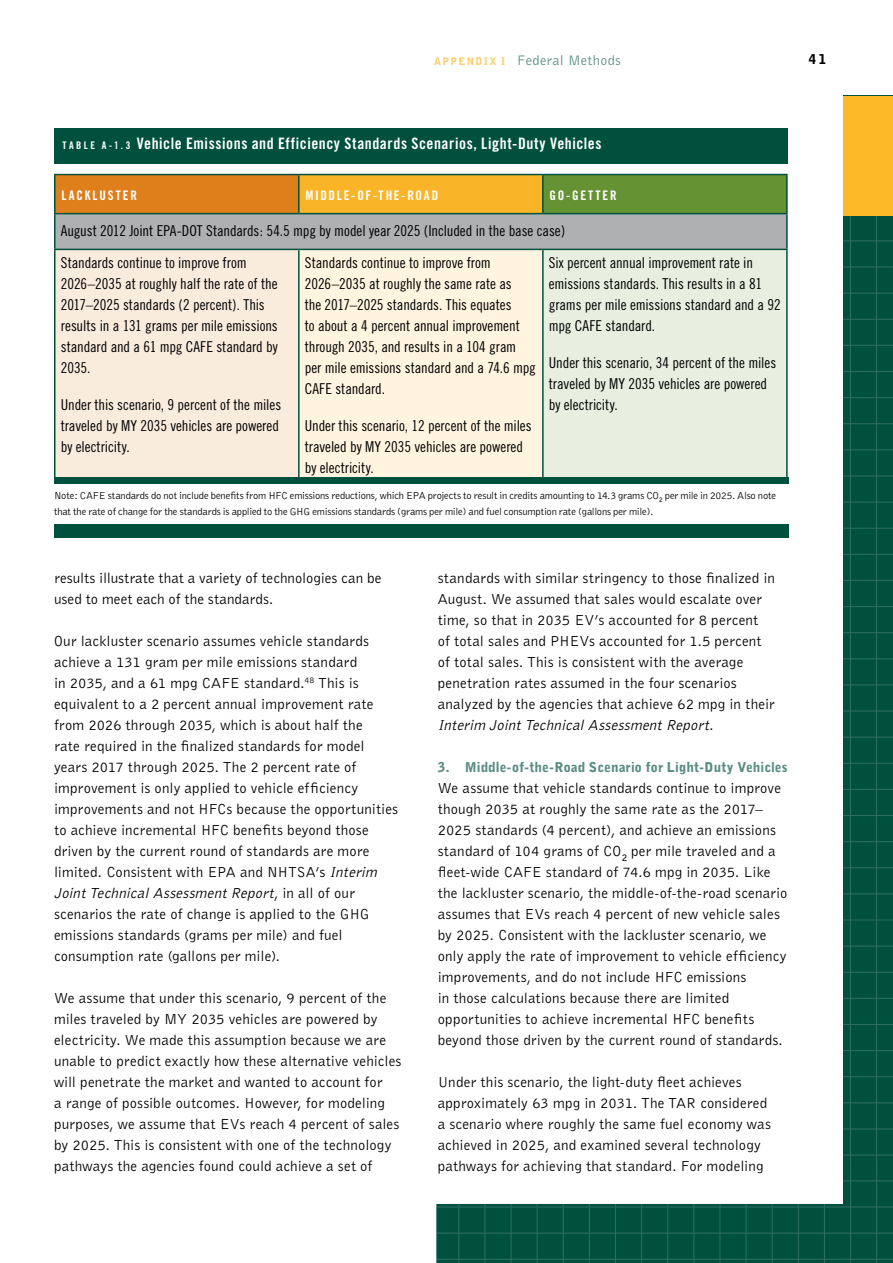
<style>
.page{position:relative;width:893px;height:1263px;background:#fff}
.page>*{position:absolute;margin:0;border:0;box-sizing:border-box;transform-origin:0 0}
.t1{font:15.75px "Trade Gothic Bold Cond Twenty";letter-spacing:.03em;color:#fff}
.t2{font:15px/21px "Bell Gothic BT";letter-spacing:.01em;color:#000}
.t3{font:15px/21px "Trade Gothic Cond Eighteen";letter-spacing:-.005em;color:#000}
.t4{font:14.25px "Bell Gothic BT";letter-spacing:.025em;color:#598d82}
.t5{font:900 13.5px "Bell Gothic BT";letter-spacing:.01em;color:#598d82}
.t6{font:900 13.5px "Bell Gothic";color:#000}
.t7{font:13.2px "Trade Gothic Bold Cond Twenty";letter-spacing:.145em;color:#fff}
.t8{font:300 10.5px/15.8px "Bell Gothic";letter-spacing:-.015em;color:#000}
.s1{font-weight:900;font-size:10.5px;color:#fdcf73}
.s2{font-size:10.5px}
.s3{font-style:italic}
</style>
<div class="page">
<svg style="left:844px;top:216px;width:49px;height:947px;background:#035240"></svg>
<div style="left:844px;top:96px;width:49px;height:120px;background:#fdb927"></div>
<svg style="left:436px;top:1163px;width:457px;height:100px;fill:#00503e"></svg>
<div style="left:55px;top:175px;width:244px;height:39px;background:#df7f1b"></div>
<div style="left:299px;top:175px;width:244px;height:39px;background:#fab427"></div>
<div style="left:543px;top:175px;width:244px;height:39px;background:#659233"></div>
<div style="left:55px;top:214px;width:732px;height:35px;background:#aeb0b2"></div>
<div style="left:55px;top:249px;width:244px;height:230px;background:#faecdd"></div>
<div style="left:299px;top:249px;width:244px;height:230px;background:#fef4df"></div>
<div style="left:543px;top:249px;width:244px;height:230px;background:#e8efe0"></div>
<hr style="left:54px;top:214px;width:2px;height:35px;background:#00503e">
<hr style="left:54px;top:249px;width:245px;height:1px;background:#00503e">
<hr style="left:54px;top:250px;width:2px;height:228px;background:#00503e">
<hr style="left:299px;top:249px;width:244px;height:1px;background:#00503e">
<hr style="left:298px;top:250px;width:2px;height:228px;background:#00503e">
<hr style="left:543px;top:249px;width:245px;height:1px;background:#00503e">
<hr style="left:542px;top:250px;width:2px;height:228px;background:#00503e">
<hr style="left:54px;top:213px;width:245px;height:1px;background:#00503e">
<hr style="left:299px;top:213px;width:244px;height:1px;background:#00503e">
<hr style="left:543px;top:213px;width:245px;height:1px;background:#00503e">
<hr style="left:786px;top:214px;width:2px;height:35px;background:#00503e">
<hr style="left:786px;top:250px;width:2px;height:228px;background:#00503e">
<hr style="left:54px;top:174px;width:245px;height:1px;background:#00503e">
<hr style="left:299px;top:174px;width:244px;height:1px;background:#00503e">
<hr style="left:543px;top:174px;width:245px;height:1px;background:#00503e">
<hr style="left:786px;top:175px;width:2px;height:38px;background:#00503e">
<hr style="left:54px;top:175px;width:1px;height:38px;background:#00503e">
<hr style="left:298px;top:175px;width:2px;height:38px;background:#00503e">
<hr style="left:542px;top:175px;width:2px;height:38px;background:#00503e">
<div style="left:54px;top:128px;width:733px;height:35px;background:#00503e"></div>
<div style="left:54px;top:477px;width:734px;height:7px;background:#00503e"></div>
<div style="left:54px;top:524px;width:734px;height:13px;background:#00503e"></div>
<p class="t4" style="left:434px;top:51px;width:188px"><span class="s1">Appendix I</span> Federal Methods</p>
<p class="t6" style="left:809px;top:51px;width:19px">41</p>
<p class="t1" style="left:63px;top:134px;width:540px"><span class="s2">t ab l e A -1. 3</span> Vehicle Emissions and Efficiency Standards Scenarios, Light-Duty Vehicles</p>
<p class="t7" style="left:62px;top:187px;width:8px">Lac</p>
<p class="t7" style="left:85px;top:187px;width:54px">kluster</p>
<p class="t7" style="left:306px;top:187px;width:110px">Middle-o f-the-Roa</p>
<p class="t7" style="left:432px;top:187px;width:8px">d</p>
<p class="t7" style="left:550px;top:187px;width:69px">Go -Getter</p>
<p class="t3" style="left:61px;top:215px;width:506px;line-height:31.5px">August 2012 Joint EPA-DOT Standards: 54.5 mpg by model year 2025 (Included in the base case)<br>Standards continue to improve from</p>
<p class="t3" style="left:61px;top:273px;width:219px">2026–2035 at roughly half the rate of the<br>2017–2025 standards (2 percent). This results in a 131 grams per mile emissions standard and a 61 mpg CAFE standard by<br>2035.</p>
<p class="t3" style="left:61px;top:393px;width:222px">Under this scenario, 9 percent of the miles traveled by MY 2035 vehicles are powered by electricity.</p>
<p class="t3" style="left:305px;top:252px;width:233px">Standards continue to improve from 2026–2035 at roughly the same rate as<br>the 2017–2025 standards. This equates<br>to about a 4 percent annual improvement through 2035, and results in a 104 gram per mile emissions standard and a 74.6 mpg CAFE standard.</p>
<p class="t3" style="left:305px;top:414px;width:228px">Under this scenario, 12 percent of the miles traveled by MY 2035 vehicles are powered by electricity.</p>
<p class="t3" style="left:549px;top:252px;width:234px">Six percent annual improvement rate in emissions standards. This results in a 81 grams per mile emissions standard and a 92 mpg CAFE standard.</p>
<p class="t3" style="left:549px;top:351px;width:229px">Under this scenario, 34 percent of the miles traveled by MY 2035 vehicles are powered by electricity.</p>
<p class="t8" style="left:54px;top:488px;width:724px">Note: CAFE standards do not include benefits from HFC emissions reductions, which EPA projects to result in credits amounting to 14.3 grams CO<sub>2</sub> per mile in 2025. Also note that the rate of change for the standards is applied to the GHG emissions standards (grams per mile) and fuel consumption rate (gallons per mile).</p>
<p class="t2" style="left:54px;top:567px;width:329px">results illustrate that a variety of technologies can be used to meet each of the standards.</p>
<p class="t2" style="left:54px;top:630px;width:346px">Our lackluster scenario assumes vehicle standards achieve a 131 gram per mile emissions standard<br>in 2035, and a 61 mpg CAFE standard.<sup>48</sup> This is equivalent to a 2 percent annual improvement rate from 2026 through 2035, which is about half the<br>rate required in the finalized standards for model years 2017 through 2025. The 2 percent rate of improvement is only applied to vehicle efficiency improvements and not HFCs because the opportunities to achieve incremental HFC benefits beyond those driven by the current round of standards are more limited. Consistent with EPA and NHTSA’s <span class="s3">Interim JointTechnicalAssessmentReport</span>, i n a l l o f o u r scenarios the rate of change is applied to the GHG emissions standards (grams per mile) and fuel consumption rate (gallons per mile).</p>
<p class="t2" style="left:54px;top:987px;width:349px">We assume that under this scenario, 9 percent of the miles traveled by MY 2035 vehicles are powered by electricity. We made this assumption because we are unable to predict exactly how these alternative vehicles will penetrate the market and wanted to account for<br>a range of possible outcomes. However, for modeling purposes, we assume that EVs reach 4 percent of sales by 2025. This is consistent with one of the technology pathways the agencies found could achieve a set of</p>
<p class="t2" style="left:438px;top:567px;width:339px">standards with similar stringency to those finalized in August. We assumed that sales would escalate over time, so that in 2035 EV’s accounted for 8 percent<br>of total sales and PHEVs accounted for 1.5 percent of total sales. This is consistent with the average penetration rates assumed in the four scenarios analyzed by the agencies that achieve 62 mpg in their <span class="s3">Interim JointTechnicalAssessmentReport</span>.</p>
<p class="t5" style="left:438px;top:758px;width:351px">3. Middle-of-the-Road Scenario for Light-D uty Vehicles</p>
<p class="t2" style="left:438px;top:777px;width:351px">We assume that vehicle standards continue to improve though 2035 at roughly the same rate as the 2017– 2025 standards (4 percent), and achieve an emissions standard of 104 grams of CO<sub>2</sub> per mile traveled and a fleet-wide CAFE standard of 74.6 mpg in 2035. Like the lackluster scenario, the middle-of-the-road scenario assumes that EVs reach 4 percent of new vehicle sales by 2025. Consistent with the lackluster scenario, we only apply the rate of improvement to vehicle efficiency improvements, and do not include HFC emissions<br>in those calculations because there are limited opportunities to achieve incremental HFC benefits beyond those driven by the current round of standards.</p>
<p class="t2" style="left:438px;top:1071px;width:335px">Under this scenario, the light-duty fleet achieves approximately 63 mpg in 2031. The TAR considered a scenario where roughly the same fuel economy was achieved in 2025, and examined several technology pathways for achieving that standard. For modeling</p>
</div>
